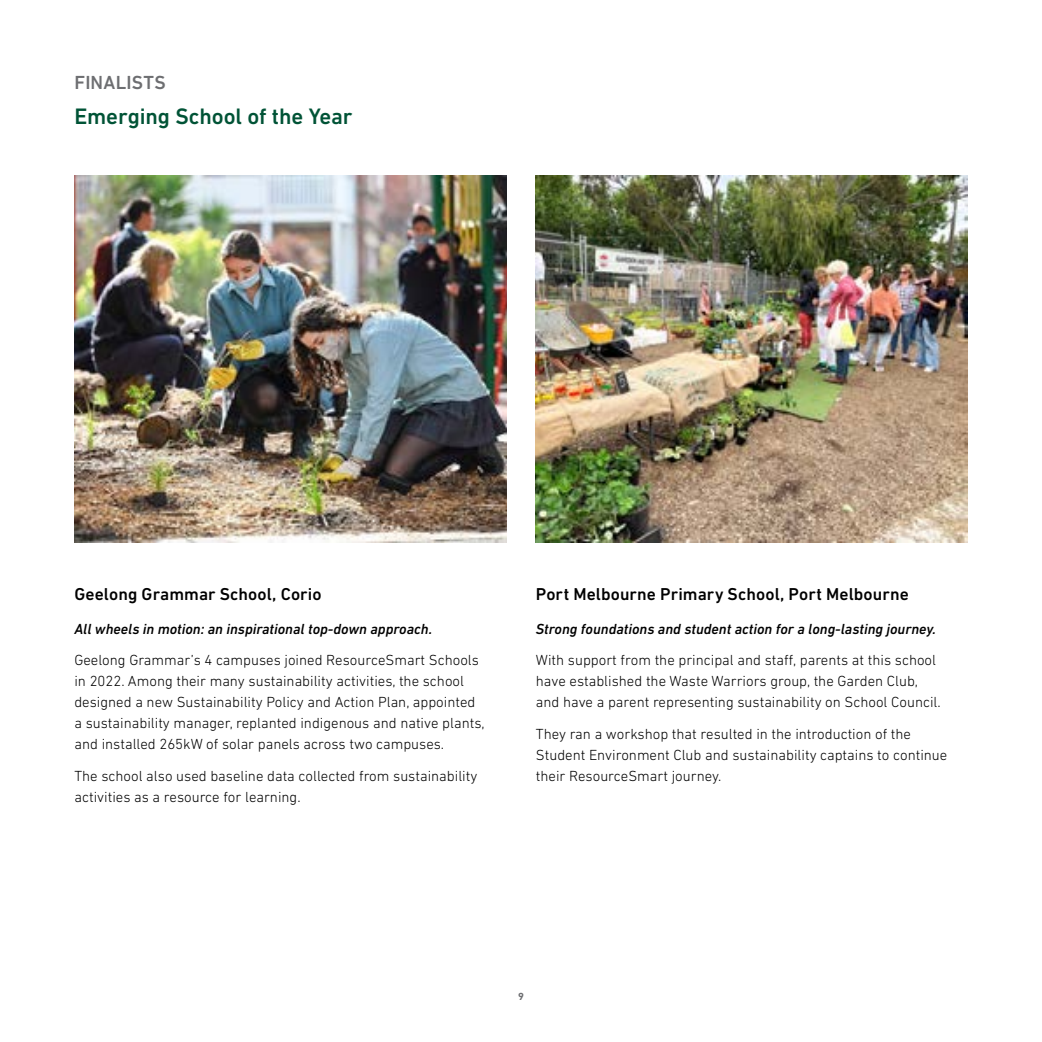
<style>
.page{position:relative;width:1042px;height:1042px;background:#fff}
.page>*{position:absolute;margin:0;border:0;box-sizing:border-box;transform-origin:0 0}
.FIN_Category{font:500 22.75px "DIN Next LT Pro";letter-spacing:-.005em;color:#005336}
.FIN_Header___no_inde{font:500 19.25px "DIN Next LT Pro";letter-spacing:.015em;color:#6d6e71}
.FIN_Title{font:500 17.5px "DIN Next LT Pro";letter-spacing:.005em;color:#000}
.P_Body_copy{font:300 14.88px/21px "DIN Next LT Pro";color:#000}
.FIN_Project{font:italic 500 14.88px "DIN Next LT Pro";color:#000}
.t1{font:700 10.5px "DIN Next LT Pro";color:#6d6e71}
</style>
<div class="page">
<img style="left:536px;top:175px;width:431px;height:367px">
<img style="left:74px;top:175px;width:432px;height:367px">
<p class="FIN_Header___no_inde" style="left:74px;top:71px;width:93px">FINALISTS</p>
<h1 class="FIN_Category" style="left:74px;top:103px;width:280px">Emerging School of the Year</h1>
<h2 class="FIN_Title" style="left:74px;top:584px;width:249px">Geelong Grammar School, Corio</h2>
<h3 class="FIN_Project" style="left:74px;top:620px;width:359px">All wheels in motion: an inspirational top-down approach.</h3>
<p class="P_Body_copy" style="left:74px;top:649px;width:412px">Geelong Grammar’s 4 campuses joined ResourceSmart Schools in 2022. Among their many sustainability activities, the school designed a new Sustainability Policy and Action Plan, appointed a sustainability manager, replanted indigenous and native plants, and installed 265kW of solar panels across two campuses.</p>
<p class="P_Body_copy" style="left:74px;top:765px;width:404px">The school also used baseline data collected from sustainability activities as a resource for learning.</p>
<h2 class="FIN_Title" style="left:536px;top:584px;width:374px">Port Melbourne Primary School, Port Melbourne</h2>
<h3 class="FIN_Project" style="left:536px;top:620px;width:402px">Strong foundations and student action for a long-lasting journey.</h3>
<p class="P_Body_copy" style="left:536px;top:649px;width:406px">With support from the principal and staff, parents at this school have established the Waste Warriors group, the Garden Club, and have a parent representing sustainability on School Council.</p>
<p class="P_Body_copy" style="left:536px;top:723px;width:413px">They ran a workshop that resulted in the introduction of the<br>Student Environment Club and sustainability captains to continue their ResourceSmart journey.</p>
<p class="t1" style="left:518px;top:990px;width:7px">9</p>
</div>
